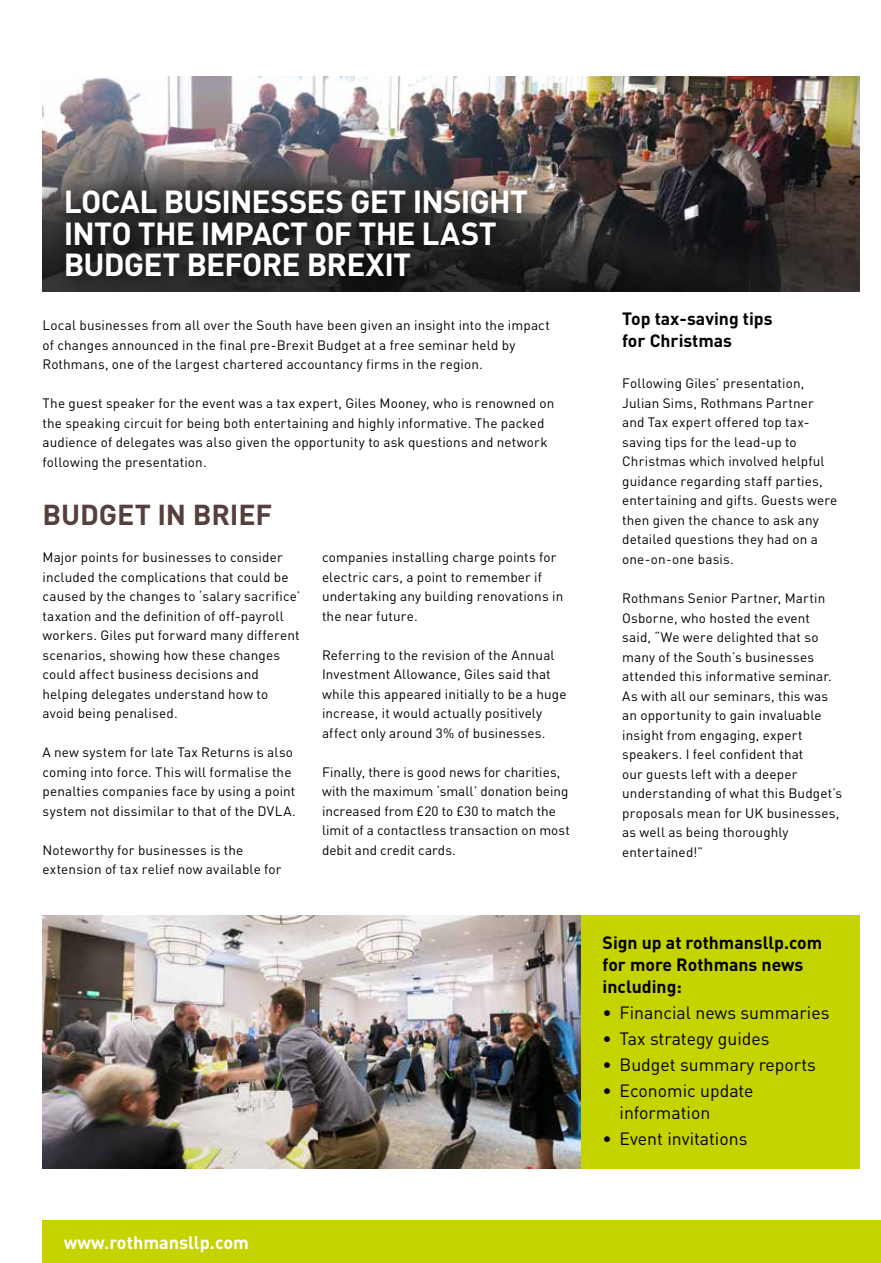
<style>
.page{position:relative;width:881px;height:1263px;background:#fff}
.page>*{position:absolute;margin:0;border:0;box-sizing:border-box;transform-origin:0 0}
.t1{font:700 31.5px/31.5px "DIN";letter-spacing:-.025em;color:#fff}
.t2{font:700 28.5px "DIN";letter-spacing:-.005em;color:#56403c}
.t3{font:700 18px "DIN";color:#fff}
.t4{font:17.7px/21.8px "DIN";color:#000}
.t5{font:700 17.7px/21.8px "DIN";color:#000}
.t6{font:13.5px/19.5px "DIN";letter-spacing:.01em;color:#000}
</style>
<div class="page">
<img style="left:43px;top:77px;width:816px;height:214px">
<div style="left:43px;top:1220px;width:837px;height:43px;background:#c5d300"></div>
<div style="left:55px;top:179px;width:488px;height:114px;background:#000;opacity:.75"></div>
<div style="left:300px;top:915px;width:559px;height:254px;background:#c5d300"></div>
<img style="left:43px;top:915px;width:537px;height:254px">
<h1 class="t1" style="left:64px;top:185px;width:465px">LOCAL BUSINESSES GET INSIGHT<br>INTO THE IMPACT OF THE LAST<br>BUDGET BEFORE BREXIT</h1>
<p class="t6" style="left:43px;top:315px;width:508px">Local businesses from all over the South have been given an insight into the impact of changes announced in the final pre-Brexit Budget at a free seminar held by<br>Rothmans, one of the largest chartered accountancy firms in the region.</p>
<p class="t6" style="left:43px;top:393px;width:513px">The guest speaker for the event was a tax expert, Giles Mooney, who is renowned on the speaking circuit for being both entertaining and highly informative. The packed audience of delegates was also given the opportunity to ask questions and network following the presentation.</p>
<h2 class="t2" style="left:43px;top:496px;width:231px">BUDGET IN BRIEF</h2>
<p class="t6" style="left:43px;top:547px;width:259px">Major points for businesses to consider included the complications that could be caused by the changes to ‘salary sacrifice’ taxation and the definition of off-payroll workers. Giles put forward many different scenarios, showing how these changes could affect business decisions and helping delegates understand how to avoid being penalised.</p>
<p class="t6" style="left:43px;top:742px;width:255px">A new system for late Tax Returns is also coming into force. This will formalise the penalties companies face by using a point system not dissimilar to that of the DVLA.</p>
<p class="t6" style="left:43px;top:840px;width:240px">Noteworthy for businesses is the extension of tax relief now available for</p>
<p class="t6" style="left:322px;top:547px;width:243px">companies installing charge points for electric cars, a point to remember if undertaking any building renovations in the near future.</p>
<p class="t6" style="left:322px;top:645px;width:246px">Referring to the revision of the Annual Investment Allowance, Giles said that while this appeared initially to be a huge increase, it would actually positively affect only around 3% of businesses.</p>
<p class="t6" style="left:322px;top:762px;width:249px">Finally, there is good news for charities, with the maximum ‘small’ donation being increased from £20 to £30 to match the limit of a contactless transaction on most debit and credit cards.</p>
<h3 class="t5" style="left:622px;top:307px;width:152px">Top tax-saving tips for Christmas</h3>
<p class="t6" style="left:622px;top:373px;width:217px">Following Giles’ presentation,<br>Julian Sims, Rothmans Partner and Tax expert offered top tax&shy;saving tips for the lead-up to<br>Christmas which involved helpful guidance regarding staff parties, entertaining and gifts. Guests were then given the chance to ask any detailed questions they had on a one-on-one basis.</p>
<p class="t6" style="left:622px;top:588px;width:221px">Rothmans Senior Partner, Martin<br>Osborne, who hosted the event said, “We were delighted that so many of the South’s businesses attended this informative seminar.<br>As with all our seminars, this was an opportunity to gain invaluable insight from engaging, expert speakers. I feel confident that<br>our guests left with a deeper understanding of what this Budget’s proposals mean for UK businesses, as well as being thoroughly entertained!”</p>
<h3 class="t5" style="left:602px;top:931px;width:221px">Sign up at rothmansllp.com for more Rothmans news including:</h3>
<h3 class="t4" style="left:602px;top:1001px;width:228px">• Financial news summaries</h3>
<h3 class="t4" style="left:602px;top:1027px;width:168px">• Tax strategy guides</h3>
<h3 class="t4" style="left:602px;top:1053px;width:215px">• Budget summary reports</h3>
<h3 class="t4" style="left:619px;top:1079px;width:135px;text-indent:-17px">• Economic update information</h3>
<h3 class="t4" style="left:602px;top:1127px;width:146px">• Event invitations</h3>
<h3 class="t3" style="left:64px;top:1231px;width:186px">www.rothmansllp.com</h3>
</div>
